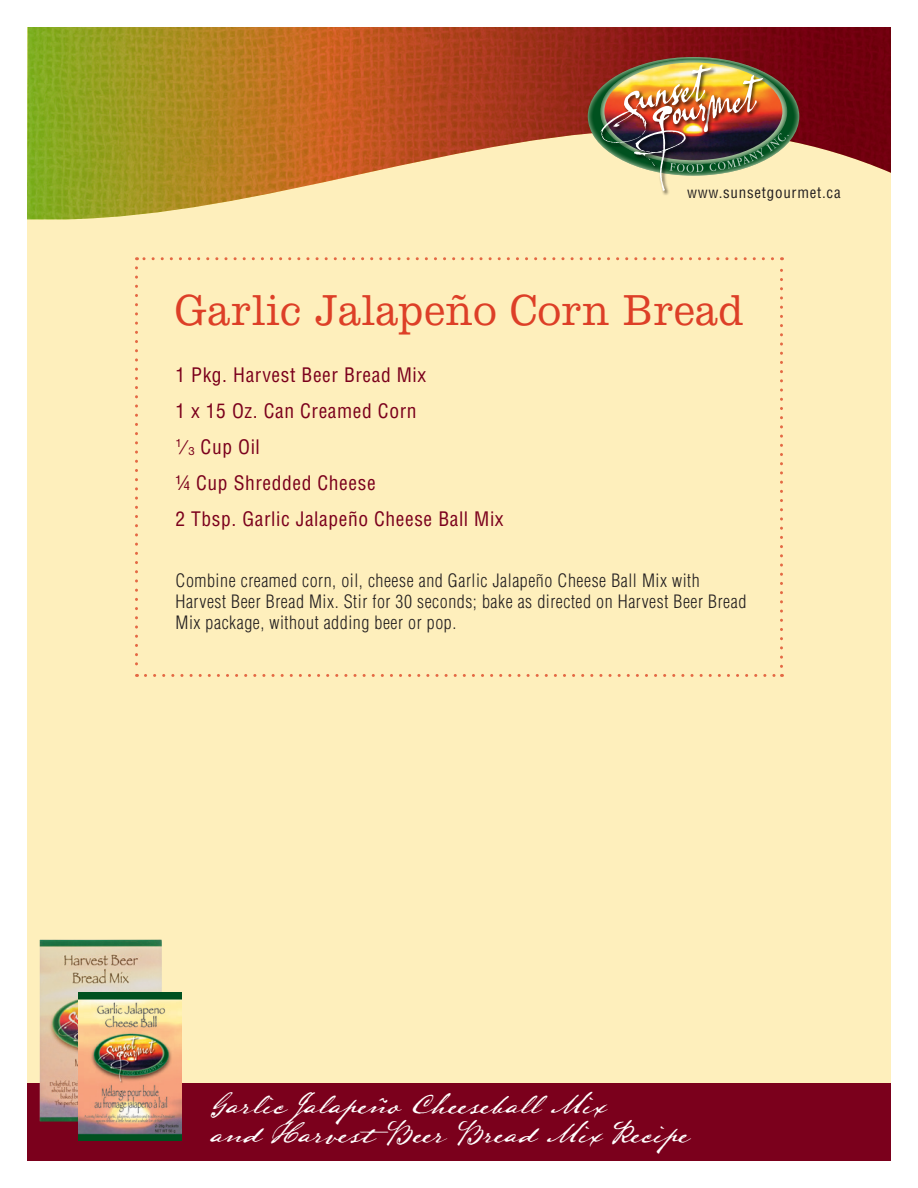
<style>
.page{position:relative;width:918px;height:1188px;background:#fff}
.page>*{position:absolute;margin:0;border:0;box-sizing:border-box;transform-origin:0 0}
.Recipe_Name{font:300 45px "Clarendon LT Std";letter-spacing:.02em;color:#dd3f27;scale:.9 1}
.Footer_Product_s__Na{font:27px/28.5px "Lamar Pen";color:#fff;scale:.9 1}
.Ingredients{font:condensed 19.5px "Helvetica LT Std";letter-spacing:.03em;color:#7b001c}
.Instructions{font:300 condensed 18px/21px "Helvetica LT Std";letter-spacing:.03em;color:#231f20}
.t1{font:condensed 15px "Helvetica LT Std";letter-spacing:.05em;color:#231f20}
.s1{font-family:"Helvetica LT Std Fractions";font-stretch:normal}
.s2{font-family:"Helvetica LT Std Fractions";font-stretch:normal;font-size:11.4px}
</style>
<div class="page">
<div style="left:27px;top:27px;width:864px;height:1134px;background:#feefbc"></div>
<img style="left:27px;top:27px;width:864px;height:192px">
<div style="left:27px;top:1083px;width:864px;height:78px;background:#7b001c"></div>
<svg style="left:588px;top:57px;width:211px;height:119px"></svg>
<img style="left:598px;top:88px;width:3px;height:62px">
<img style="left:684px;top:62px;width:34px;height:2px">
<img style="left:632px;top:191px;width:60px;height:7px">
<img style="left:601px;top:64px;width:188px;height:127px">
<svg style="left:135px;top:268px;width:3px;height:409px"></svg>
<svg style="left:145px;top:674px;width:638px;height:3px"></svg>
<svg style="left:780px;top:257px;width:3px;height:409px"></svg>
<svg style="left:136px;top:257px;width:637px;height:3px"></svg>
<img style="left:40px;top:940px;width:122px;height:182px">
<img style="left:79px;top:993px;width:103px;height:147px">
<p class="t1" style="left:687px;top:184px;width:155px">www.sunsetgourmet.ca</p>
<p class="Recipe_Name" style="left:176px;top:284px;width:633px">Garlic Jalapeño Corn Bread</p>
<p class="Ingredients" style="left:176px;top:362px;width:252px">1 Pkg. Harvest Beer Bread Mix</p>
<p class="Ingredients" style="left:176px;top:398px;width:243px">1 x 15 Oz. Can Creamed Corn</p>
<p class="Ingredients" style="left:176px;top:434px;width:86px"><sup>1</sup><span class="s1">/</span> <span class="s2">3</span> Cup Oil</p>
<p class="Ingredients" style="left:176px;top:470px;width:202px">¼ Cup Shredded Cheese</p>
<p class="Ingredients" style="left:176px;top:506px;width:330px">2 Tbsp. Garlic Jalapeño Cheese Ball Mix</p>
<p class="Instructions" style="left:176px;top:570px;width:572px">Combine creamed corn, oil, cheese and Garlic Jalapeño Cheese Ball Mix with<br>Harvest Beer Bread Mix. Stir for 30 seconds; bake as directed on Harvest Beer Bread<br>Mix package, without adding beer or pop.</p>
<p class="Footer_Product_s__Na" style="left:208px;top:1089px;width:533px">Garlic Jalapeño Cheeseball Mix<br>and HarvestBeer Bread Mix Recipe</p>
</div>
